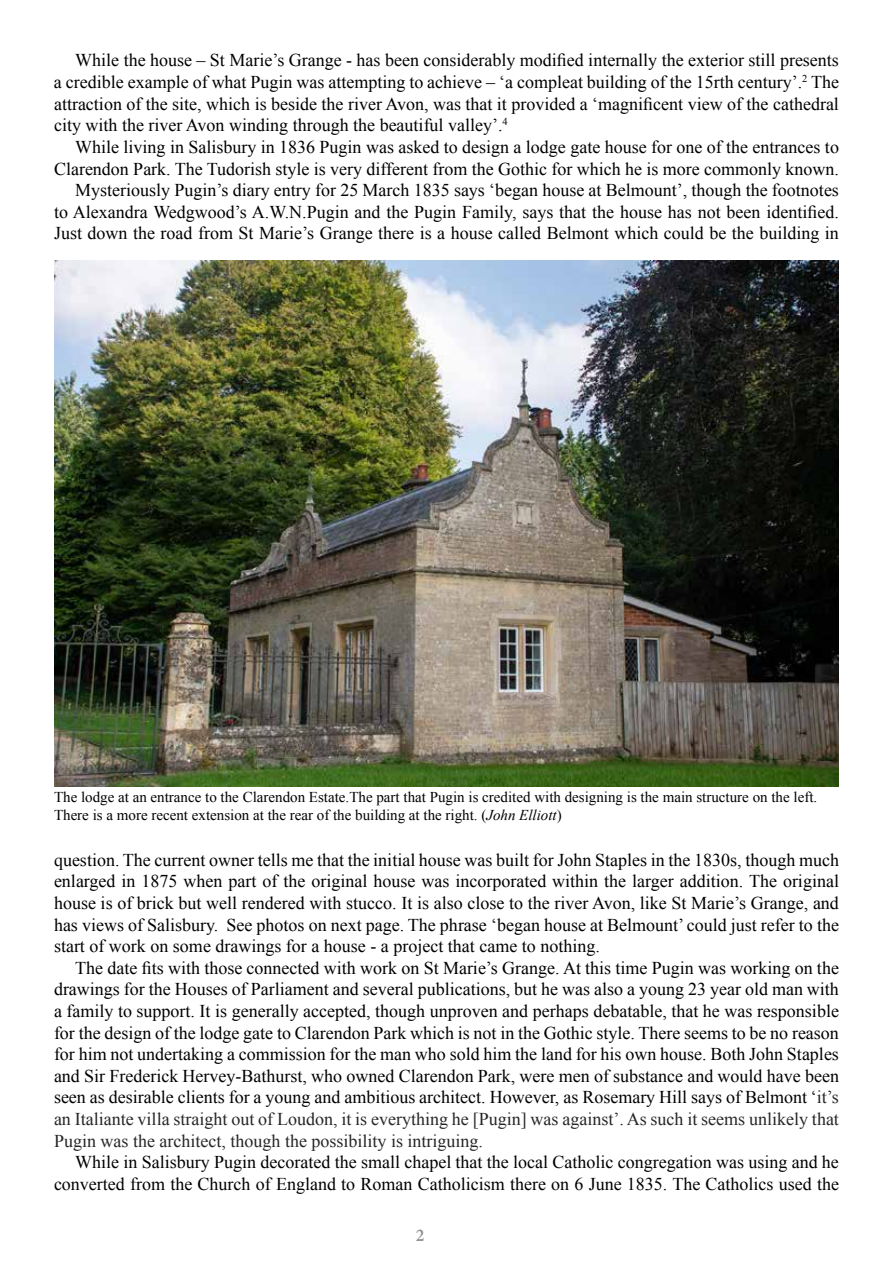
<style>
.page{position:relative;width:893px;height:1263px;background:#fff}
.page>*{position:absolute;margin:0;border:0;box-sizing:border-box;transform-origin:0 0}
.t1{font:18px/21.6px "Times New Roman";color:#000;text-align:justify}
.t2{font:700 18px "Bembo Std";color:#939598}
.t3{font:15px/18px "Times New Roman";color:#000}
.s1{font-style:italic}
.s2{color:#262626}
</style>
<div class="page">
<img style="left:54px;top:260px;width:785px;height:527px">
<p class="t1" style="left:54px;top:49px;width:786px;text-indent:21px">While the house – St Marie’s Grange - has been considerably modified internally the exterior still presents a credible example of what Pugin was attempting to achieve – ‘a compleat building of the 15rth century’.<sup>2</sup> The attraction of the site, which is beside the river Avon, was that it provided a ‘magnificent view of the cathedral city with the river Avon winding through the beautiful valley’.<sup>4</sup></p>
<p class="t1" style="left:54px;top:136px;width:786px;text-align:right">While living in Salisbury in 1836 Pugin was asked to design a lodge gate house for one of the entrances to Clarendon Park. The Tudorish style is very different from the Gothic for which he is more commonly known.<br>Mysteriously Pugin’s diary entry for 25 March 1835 says ‘began house at Belmount’, though the footnotes<br>to Alexandra Wedgwood’s A.W.N.Pugin and the Pugin Family, says that the house has not been identified.<br>Just down the road from St Marie’s Grange there is a house called Belmont which could be the building in</p>
<p class="t3" style="left:54px;top:788px;width:765px">The lodge at an entrance to the Clarendon Estate.The part that Pugin is credited with designing is the main structure on the left.<br>There is a more recent extension at the rear of the building at the right. (<span class="s1">John Elliott</span>)</p>
<p class="t1" style="left:54px;top:849px;width:786px">question. The current owner tells me that the initial house was built for John Staples in the 1830s, though much enlarged in 1875 when part of the original house was incorporated within the larger addition. The original house is of brick but well rendered with stucco. It is also close to the river Avon, like St Marie’s Grange, and has views of Salisbury. See photos on next page. The phrase ‘began house at Belmount’ could just refer to the start of work on some drawings for a house - a project that came to nothing.</p>
<p class="t1" style="left:54px;top:957px;width:786px;text-indent:21px">The date fits with those connected with work on St Marie’s Grange. At this time Pugin was working on the drawings for the Houses of Parliament and several publications, but he was also a young 23 year old man with a family to support. It is generally accepted, though unproven and perhaps debatable, that he was responsible for the design of the lodge gate to Clarendon Park which is not in the Gothic style. There seems to be no reason for him not undertaking a commission for the man who sold him the land for his own house. Both John Staples and Sir Frederick Hervey-Bathurst, who owned Clarendon Park, were men of substance and would have been seen as desirable clients for a young and ambitious architect. However, as Rosemary Hill says of Belmont ‘<span class="s2">it’s an Italiante villa straight out of Loudon, it is everything he [Pugin] was against’. As such it seems unlikely that Pugin was the architect, though the possibility is intriguing.</span></p>
<p class="t1" style="left:54px;top:1151px;width:786px;text-align:right">While in Salisbury Pugin decorated the small chapel that the local Catholic congregation was using and he converted from the Church of England to Roman Catholicism there on 6 June 1835. The Catholics used the</p>
<p class="t2" style="left:416px;top:1225px;width:10px">2</p>
</div>
